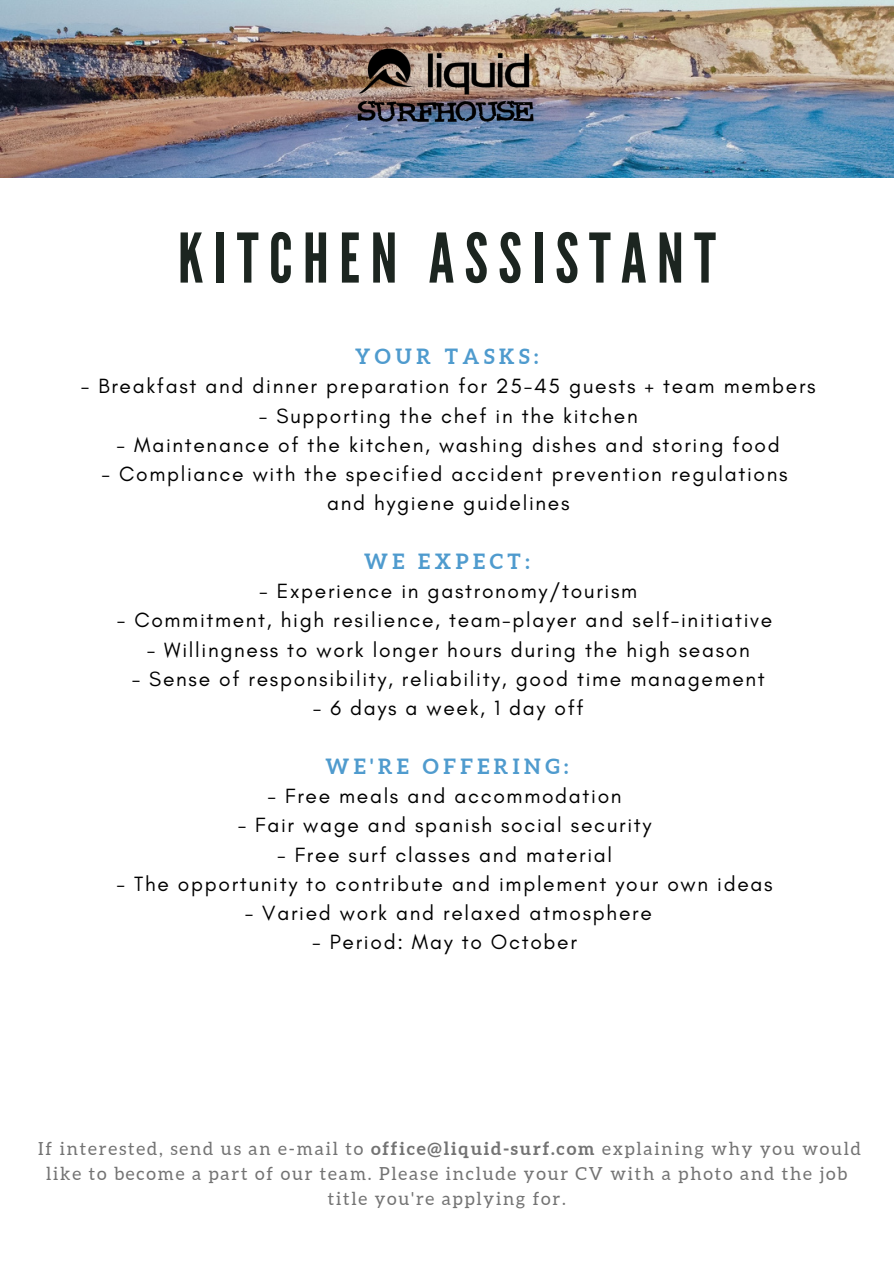
<style>
.page{position:relative;width:894px;height:1264px;background:#fff}
.page>*{position:absolute;margin:0;border:0;box-sizing:border-box;transform-origin:0 0}
.t1{font:68.1px "League Gothic";letter-spacing:.15em;color:#1c2520}
.t2{font:21px/29.2px "Glacial Indifference";letter-spacing:.08em;color:#000;text-align:center}
.t3{font:700 21px "Aleo";letter-spacing:.215em;color:#4f9bce}
.t4{font:18px/24.8px "Aleo";letter-spacing:.1em;color:#737373;text-align:center}
.s1{font-weight:700}
</style>
<div class="page">
<img style="left:0;top:0;width:893px;height:177px">
<img style="left:351px;top:45px;width:191px;height:88px">
<p class="t1" style="left:178px;top:219px;width:539px">KITCHEN ASSISTANT</p>
<p class="t3" style="left:355px;top:344px;width:185px">YOUR TASKS:</p>
<p class="t2" style="left:81px;top:371px;width:736px">- Breakfast and dinner preparation for 25-45 guests + team members</p>
<p class="t2" style="left:259px;top:400px;width:380px">- Supporting the chef in the kitchen</p>
<p class="t2" style="left:117px;top:430px;width:664px">- Maintenance of the kitchen, washing dishes and storing food</p>
<p class="t2" style="left:101px;top:459px;width:687px">- Compliance with the specified accident prevention regulations and hygiene guidelines</p>
<p class="t3" style="left:364px;top:549px;width:167px">WE EXPECT:</p>
<p class="t2" style="left:259px;top:576px;width:379px">- Experience in gastronomy/tourism</p>
<p class="t2" style="left:117px;top:605px;width:657px">- Commitment, high resilience, team-player and self-initiative</p>
<p class="t2" style="left:147px;top:634px;width:604px">- Willingness to work longer hours during the high season</p>
<p class="t2" style="left:132px;top:664px;width:634px">- Sense of responsibility, reliability, good time management</p>
<p class="t2" style="left:312px;top:693px;width:272px">- 6 days a week, 1 day off</p>
<p class="t3" style="left:325px;top:754px;width:244px">WE'RE OFFERING:</p>
<p class="t2" style="left:267px;top:781px;width:355px">- Free meals and accommodation</p>
<p class="t2" style="left:237px;top:810px;width:415px">- Fair wage and spanish social security</p>
<p class="t2" style="left:277px;top:839px;width:336px">- Free surf classes and material</p>
<p class="t2" style="left:116px;top:868px;width:657px">- The opportunity to contribute and implement your own ideas</p>
<p class="t2" style="left:244px;top:898px;width:408px">- Varied work and relaxed atmosphere</p>
<p class="t2" style="left:312px;top:927px;width:266px">- Period: May to October</p>
<h1 class="t4" style="left:38px;top:1136px;width:823px">If interested, send us an e-mail to <span class="s1">office@liquid-surf.com</span> explaining why you would like to become a part of our team. Please include your CV with a photo and the job title you're applying for.</h1>
</div>
